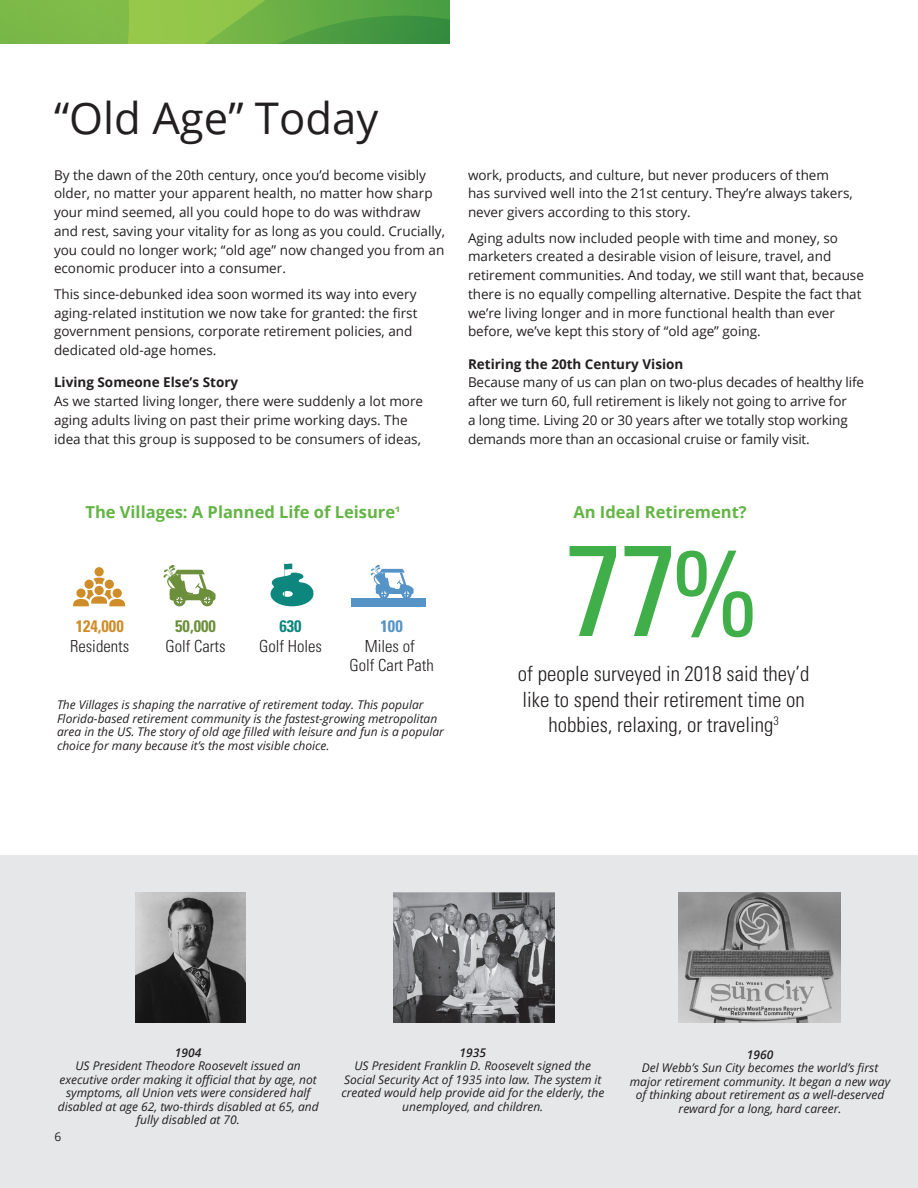
<style>
.page{position:relative;width:918px;height:1188px;background:#fff}
.page>*{position:absolute;margin:0;border:0;box-sizing:border-box;transform-origin:0 0}
.t1{font:condensed 129.6px "Univers LT Pro";color:#40ae49}
.t2{font:43.65px "Open Sans";color:#231f20}
.t3{font:300 condensed 21px/25.2px "Univers LT Std";color:#231f20;text-align:center}
.t4{font:300 condensed 16.65px/19.5px "Univers LT Std";color:#231f20;text-align:center}
.t5{font:700 16.5px "Open Sans";color:#63b445}
.Body{font:13.5px/18.8px "Open Sans";color:#231f20}
.subhead{font:700 13.5px "Open Sans";color:#231f20}
.t6{font:italic 12px/13.5px "Open Sans";color:#231f20;text-align:center}
.t7{font:italic 600 12px "Open Sans";color:#231f20}
.Quote_Don{font:12px "Open Sans";color:#231f20}
.s1{font-family:"Univers";font-weight:700;color:#cf8d29}
.s2{font-family:"Univers";font-weight:700;color:#6c8f3c}
.s3{font-family:"Univers";font-weight:700;color:#0d877d}
.s4{font-family:"Univers";font-weight:700;color:#5694c7}
.s5{font-size:120.6px}
</style>
<div class="page">
<div style="left:0;top:855px;width:918px;height:333px;background:#e6e7e9"></div>
<img style="left:679px;top:892px;width:162px;height:130px">
<img style="left:393px;top:892px;width:162px;height:130px">
<svg style="left:201px;top:594px;width:12px;height:12px"></svg>
<svg style="left:173px;top:594px;width:13px;height:12px"></svg>
<svg style="left:163px;top:565px;width:53px;height:38px"></svg>
<svg style="left:270px;top:563px;width:44px;height:44px"></svg>
<div style="left:351px;top:598px;width:75px;height:8px;background:#5694c7"></div>
<svg style="left:370px;top:565px;width:44px;height:32px"></svg>
<div style="left:95px;top:567px;width:9px;height:9px;background:#cf8d29;border-radius:50%"></div>
<svg style="left:73px;top:578px;width:52px;height:28px"></svg>
<div style="left:76px;top:589px;width:10px;height:9px;background:#cf8d29;border-radius:50%"></div>
<img style="left:136px;top:892px;width:109px;height:130px">
<svg style="left:0;top:0;width:450px;height:43px;background:#70b246"></svg>
<p class="t2" style="left:54px;top:88px;width:326px">“Old Age” Today</p>
<p class="Body" style="left:54px;top:165px;width:393px">By the dawn of the 20th century, once you’d become visibly older, no matter your apparent health, no matter how sharp your mind seemed, all you could hope to do was withdraw and rest, saving your vitality for as long as you could. Crucially, you could no longer work; “old age” now changed you from an economic producer into a consumer.</p>
<p class="Body" style="left:54px;top:284px;width:365px">This since-debunked idea soon wormed its way into every aging-related institution we now take for granted: the first government pensions, corporate retirement policies, and dedicated old-age homes.</p>
<p class="subhead" style="left:54px;top:373px;width:186px">Living Someone Else’s Story</p>
<p class="Body" style="left:54px;top:391px;width:371px">As we started living longer, there were suddenly a lot more aging adults living on past their prime working days. The idea that this group is supposed to be consumers of ideas,</p>
<p class="Body" style="left:468px;top:165px;width:386px">work, products, and culture, but never producers of them has survived well into the 21st century. They’re always takers, never givers according to this story.</p>
<p class="Body" style="left:468px;top:228px;width:398px">Aging adults now included people with time and money, so marketers created a desirable vision of leisure, travel, and retirement communities. And today, we still want that, because there is no equally compelling alternative. Despite the fact that we’re living longer and in more functional health than ever before, we’ve kept this story of “old age” going.</p>
<p class="subhead" style="left:468px;top:354px;width:217px">Retiring the 20th Century Vision</p>
<p class="Body" style="left:468px;top:373px;width:398px">Because many of us can plan on two-plus decades of healthy life after we turn 60, full retirement is likely not going to arrive for<br>a long time. Living 20 or 30 years after we totally stop working demands more than an occasional cruise or family visit.</p>
<p class="t5" style="left:85px;top:500px;width:316px">The Villages: A Planned Life of Leisure<sup>1</sup></p>
<p class="t5" style="left:573px;top:500px;width:175px">An Ideal Retirement?</p>
<p class="t4" style="left:70px;top:617px;width:61px"><span class="s1">124,000<br></span>Residents</p>
<p class="t4" style="left:166px;top:617px;width:62px"><span class="s2">50,000<br></span>Golf Carts</p>
<p class="t4" style="left:259px;top:617px;width:64px"><span class="s3">630<br></span>Golf Holes</p>
<p class="t4" style="left:350px;top:617px;width:86px"><span class="s4">100<br></span>Miles of<br>Golf Cart Path</p>
<p class="t6" style="left:57px;top:698px;width:389px;text-align:left">The Villages is shaping the narrative of retirement today. This popular Florida-based retirement community is the fastest-growing metropolitan area in the US. The story of old age filled with leisure and fun is a popular choice for many because it’s the most visible choice.</p>
<p class="t1" style="left:566px;top:508px;width:197px">77<span class="s5">%</span></p>
<p class="t3" style="left:518px;top:661px;width:293px">of people surveyed in 2018 said they’d</p>
<p class="t3" style="left:523px;top:687px;width:284px">like to spend their retirement time on hobbies, relaxing, or traveling<sup>3</sup></p>
<p class="t7" style="left:175px;top:1044px;width:28px">1904</p>
<p class="t6" style="left:58px;top:1059px;width:262px">US President Theodore Roosevelt issued an executive order making it official that by age, not symptoms, all Union vets were considered half disabled at age 62, two-thirds disabled at 65, and fully disabled at 70.</p>
<p class="Quote_Don" style="left:54px;top:1128px;width:8px">6</p>
<p class="t7" style="left:460px;top:1044px;width:28px">1935</p>
<p class="t6" style="left:341px;top:1059px;width:264px">US President Franklin D. Roosevelt signed the Social Security Act of 1935 into law. The system it created would help provide aid for the elderly, the unemployed, and children.</p>
<p class="t7" style="left:747px;top:1046px;width:28px">1960</p>
<p class="t6" style="left:630px;top:1061px;width:262px">Del Webb’s Sun City becomes the world’s first major retirement community. It began a new way of thinking about retirement as a well-deserved reward for a long, hard career.</p>
</div>
